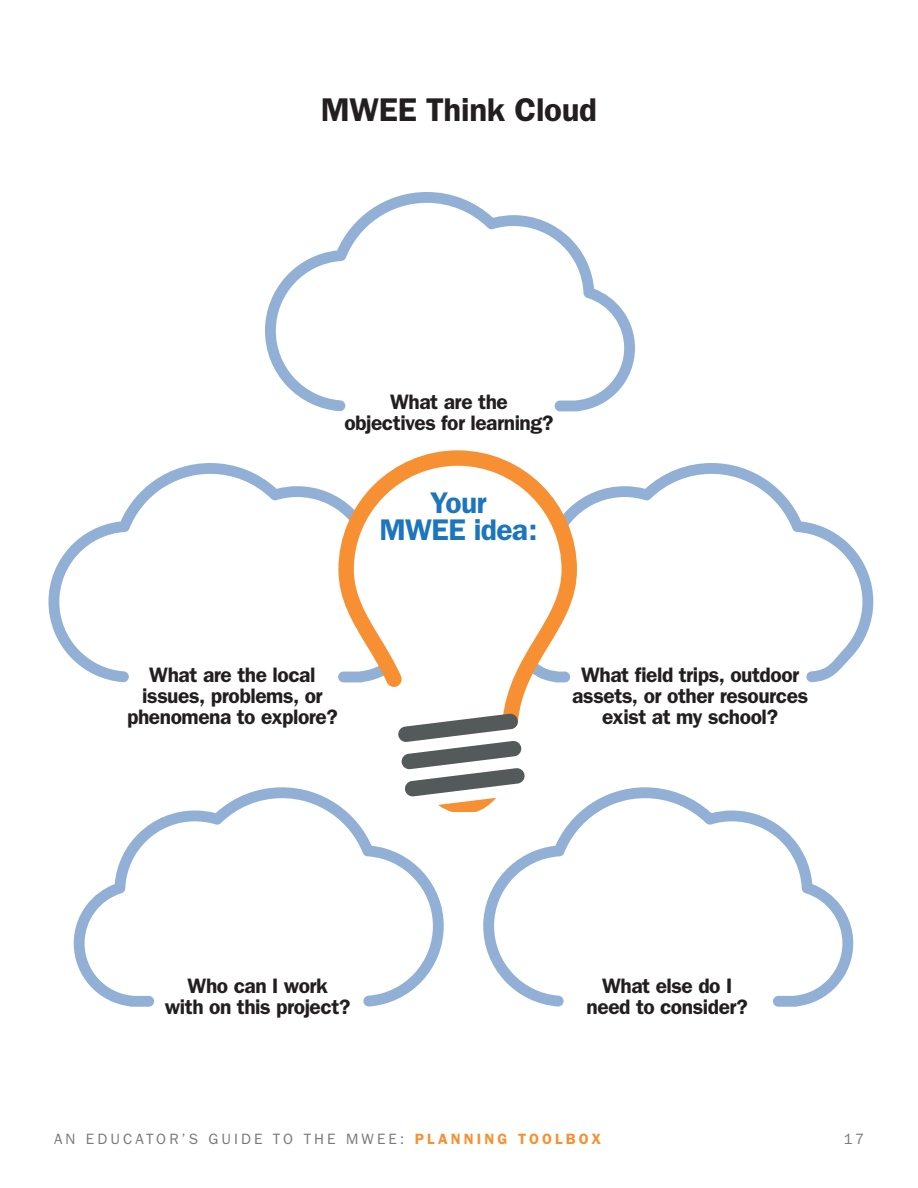
<style>
.page{position:relative;width:918px;height:1188px;background:#fff}
.page>*{position:absolute;margin:0;border:0;box-sizing:border-box;transform-origin:0 0}
.t1{font:600 33px "Franklin Gothic";letter-spacing:-.01em;color:#231f20}
.t2{font:600 30px/27px "Franklin Gothic";letter-spacing:-.025em;color:#1c75bd;text-align:center}
.t3{font:600 21px/21px "Franklin Gothic";letter-spacing:-.02em;color:#231f20;text-align:center}
.t4{font:15px "ITC Franklin Gothic Std";letter-spacing:.205em;color:#76787b}
.s1{font-weight:600;color:#f69032}
</style>
<div class="page">
<svg style="left:48px;top:463px;width:290px;height:219px"></svg>
<svg style="left:577px;top:463px;width:296px;height:219px"></svg>
<svg style="left:265px;top:192px;width:370px;height:219px"></svg>
<svg style="left:74px;top:787px;width:370px;height:220px"></svg>
<svg style="left:483px;top:787px;width:370px;height:220px"></svg>
<svg style="left:338px;top:450px;width:239px;height:263px"></svg>
<svg style="left:398px;top:713px;width:127px;height:99px"></svg>
<h1 class="t1" style="left:321px;top:90px;width:278px">MWEE Think Cloud</h1>
<p class="t3" style="left:344px;top:392px;width:211px">What are the objectives for learning?</p>
<h2 class="t2" style="left:379px;top:489px;width:160px">Your<br>MWEE idea:</h2>
<p class="t3" style="left:127px;top:664px;width:212px">What are the local issues, problems, or phenomena to explore?</p>
<p class="t3" style="left:572px;top:664px;width:237px">What field trips, outdoor assets, or other resources exist at my school?</p>
<p class="t3" style="left:165px;top:975px;width:187px">Who can I work<br>with on this project?</p>
<p class="t3" style="left:587px;top:975px;width:163px">What else do I need to consider?</p>
<p class="t4" style="left:54px;top:1131px;width:548px">AN EDUCATOR’S GUIDE TO THE MWEE: <span class="s1">PLANNING TOOLBOX</span></p>
<p class="t4" style="left:844px;top:1131px;width:22px">17</p>
</div>
